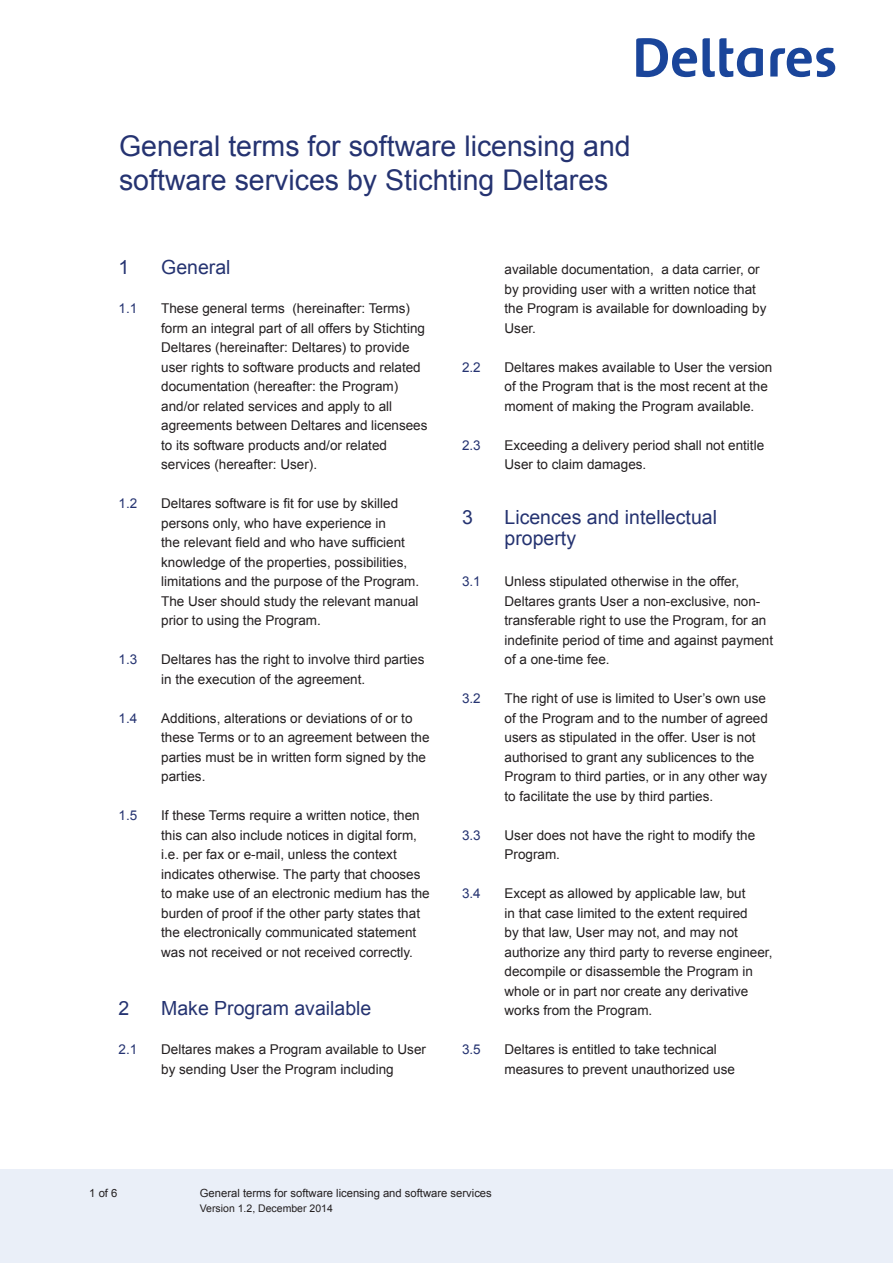
<style>
.page{position:relative;width:893px;height:1263px;background:#fff}
.page>*{position:absolute;margin:0;border:0;box-sizing:border-box;transform-origin:0 0}
.t1{font:28.5px/34.2px "Arial";color:#253371}
.t2{font:19.5px/21px "Arial";color:#253371}
.t3{font:13.5px/19.5px "Arial";color:#231f20}
.t4{font:13.5px "Arial";color:#253371}
.t5{font:11.25px "Arial";color:#231f20}
.t6{font:10.5px "Arial";color:#231f20}
</style>
<div class="page">
<div style="left:0;top:1169px;width:893px;height:94px;background:#eaeff8"></div>
<svg style="left:636px;top:38px;width:199px;height:39px"></svg>
<h1 class="t1" style="left:119px;top:129px;width:513px">General terms for software licensing and software services by Stichting Deltares</h1>
<h2 class="t2" style="left:119px;top:257px;width:12px">1</h2>
<h2 class="t2" style="left:161px;top:257px;width:71px">General</h2>
<p class="t4" style="left:119px;top:299px;width:20px">1.1</p>
<p class="t3" style="left:161px;top:299px;width:268px">These general terms (hereinafter: Terms) form an integral part of all offers by Stichting Deltares (hereinafter: Deltares) to provide user rights to software products and related documentation (hereafter: the Program) and/or related services and apply to all agreements between Deltares and licensees to its software products and/or related services (hereafter: User).</p>
<p class="t4" style="left:119px;top:494px;width:20px">1.2</p>
<p class="t3" style="left:161px;top:494px;width:260px">Deltares software is fit for use by skilled persons only, who have experience in<br>the relevant field and who have sufficient knowledge of the properties, possibilities, limitations and the purpose of the Program.<br>The User should study the relevant manual prior to using the Program.</p>
<p class="t4" style="left:119px;top:650px;width:20px">1.3</p>
<p class="t3" style="left:161px;top:650px;width:265px">Deltares has the right to involve third parties in the execution of the agreement.</p>
<p class="t4" style="left:119px;top:709px;width:20px">1.4</p>
<p class="t3" style="left:161px;top:708px;width:270px">Additions, alterations or deviations of or to these Terms or to an agreement between the parties must be in written form signed by the parties.</p>
<p class="t4" style="left:119px;top:806px;width:20px">1.5</p>
<p class="t3" style="left:161px;top:806px;width:270px">If these Terms require a written notice, then this can also include notices in digital form, i.e. per fax or e-mail, unless the context indicates otherwise. The party that chooses to make use of an electronic medium has the burden of proof if the other party states that the electronically communicated statement was not received or not received correctly.</p>
<h2 class="t2" style="left:119px;top:998px;width:12px">2</h2>
<h2 class="t2" style="left:161px;top:998px;width:212px">Make Program available</h2>
<p class="t4" style="left:119px;top:1040px;width:20px">2.1</p>
<p class="t3" style="left:161px;top:1040px;width:266px">Deltares makes a Program available to User by sending User the Program including</p>
<p class="t3" style="left:505px;top:260px;width:263px">available documentation, a data carrier, or by providing user with a written notice that the Program is available for downloading by User.</p>
<p class="t4" style="left:462px;top:358px;width:20px">2.2</p>
<p class="t3" style="left:505px;top:357px;width:269px">Deltares makes available to User the version of the Program that is the most recent at the moment of making the Program available.</p>
<p class="t4" style="left:462px;top:436px;width:20px">2.3</p>
<p class="t3" style="left:505px;top:435px;width:261px">Exceeding a delivery period shall not entitle<br>User to claim damages.</p>
<h2 class="t2" style="left:462px;top:507px;width:12px">3</h2>
<h2 class="t2" style="left:505px;top:507px;width:214px">Licences and intellectual property</h2>
<p class="t4" style="left:462px;top:572px;width:20px">3.1</p>
<p class="t3" style="left:505px;top:572px;width:270px">Unless stipulated otherwise in the offer, Deltares grants User a non-exclusive, non&shy;transferable right to use the Program, for an indefinite period of time and against payment of a one-time fee.</p>
<p class="t4" style="left:462px;top:689px;width:20px">3.2</p>
<p class="t3" style="left:505px;top:689px;width:265px">The right of use is limited to User’s own use of the Program and to the number of agreed users as stipulated in the offer. User is not authorised to grant any sublicences to the Program to third parties, or in any other way to facilitate the use by third parties.</p>
<p class="t4" style="left:462px;top:826px;width:20px">3.3</p>
<p class="t3" style="left:505px;top:825px;width:252px">User does not have the right to modify the<br>Program.</p>
<p class="t4" style="left:462px;top:884px;width:20px">3.4</p>
<p class="t3" style="left:505px;top:884px;width:269px">Except as allowed by applicable law, but<br>in that case limited to the extent required<br>by that law, User may not, and may not authorize any third party to reverse engineer, decompile or disassemble the Program in whole or in part nor create any derivative works from the Program.</p>
<p class="t4" style="left:462px;top:1040px;width:20px">3.5</p>
<p class="t3" style="left:505px;top:1040px;width:232px">Deltares is entitled to take technical measures to prevent unauthorized use</p>
<p class="t5" style="left:89px;top:1186px;width:30px">1 of 6</p>
<p class="t5" style="left:200px;top:1186px;width:293px">General terms for software licensing and software services</p>
<p class="t6" style="left:200px;top:1201px;width:135px">Version 1.2, December 2014</p>
</div>
